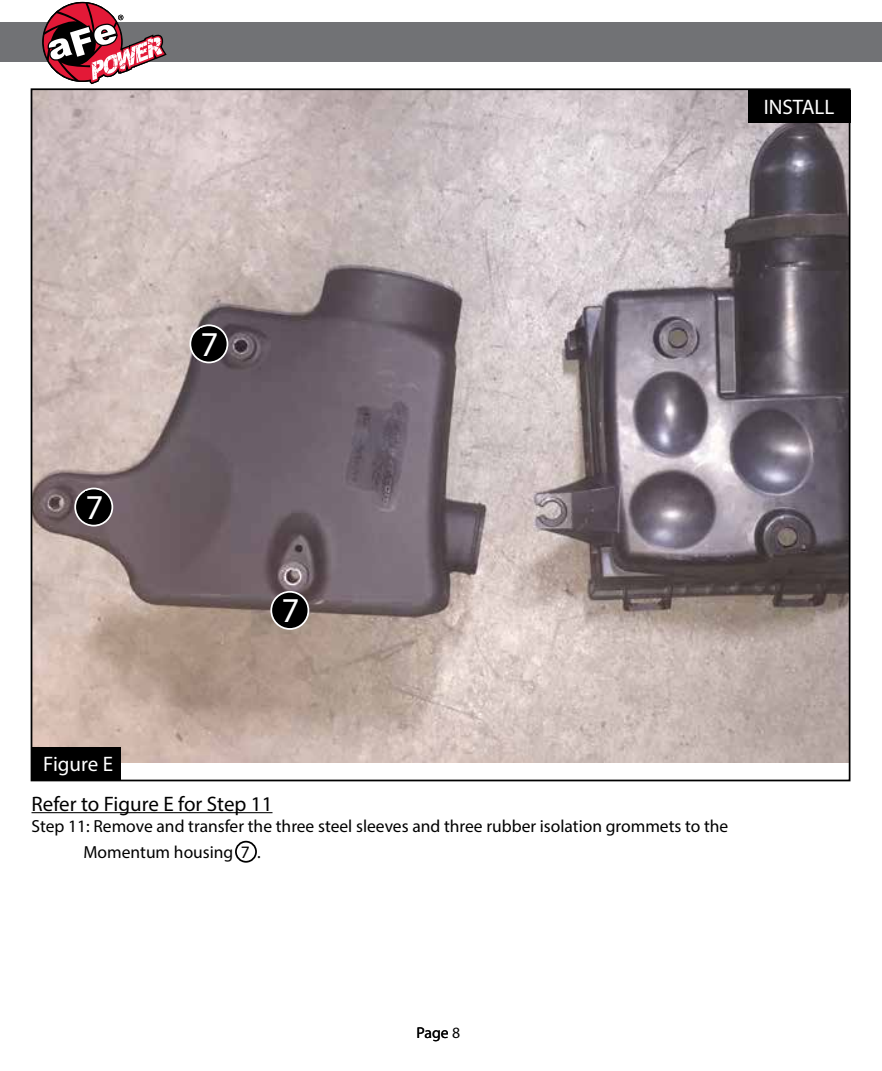
<style>
.page{position:relative;width:882px;height:1071px;background:#fff}
.page>*{position:absolute;margin:0;border:0;box-sizing:border-box;transform-origin:0 0}
.t1{font:35px "Myriad Pro";color:#fff}
.t2{font:21px "Myriad Pro";color:#000}
.t3{font:21px "Myriad Pro";color:#fff}
.t4{font:17.5px/26.2px "Myriad Pro";color:#000}
.t5{font:15.75px "Myriad Pro";color:#000}
</style>
<div class="page">
<img style="left:34px;top:91px;width:813px;height:672px">
<div style="left:0;top:23px;width:882px;height:39px;background:#717275"></div>
<svg style="left:43px;top:3px;width:124px;height:82px"></svg>
<hr style="left:32px;top:812px;width:241px;height:1px;background:#000">
<div style="left:32px;top:747px;width:89px;height:33px;background:#000"></div>
<div style="left:748px;top:90px;width:102px;height:33px;background:#000"></div>
<div style="left:271px;top:592px;width:37px;height:37px;background:#000;border-radius:50%"></div>
<div style="left:270px;top:591px;width:39px;height:39px;border:2px solid #fff;border-radius:50%"></div>
<div style="left:281px;top:595px;width:17px;height:27px;background:#000"></div>
<svg style="left:75px;top:488px;width:37px;height:38px"></svg>
<div style="left:74px;top:488px;width:39px;height:39px;border:2px solid #fff;border-radius:50%"></div>
<div style="left:85px;top:492px;width:17px;height:27px;background:#000"></div>
<div style="left:190px;top:325px;width:37px;height:37px;background:#000;border-radius:50%"></div>
<div style="left:189px;top:324px;width:39px;height:39px;border:2px solid #fff;border-radius:50%"></div>
<div style="left:201px;top:328px;width:16px;height:28px;background:#000"></div>
<div style="left:235px;top:841px;width:22px;height:22px;border:2px solid #000;border-radius:50%"></div>
<p class="t3" style="left:764px;top:94px;width:72px">INSTALL</p>
<h1 class="t1" style="left:85px;top:486px;width:19px">7</h1>
<p class="t3" style="left:43px;top:751px;width:71px">Figure E</p>
<h1 class="t1" style="left:201px;top:322px;width:19px">7</h1>
<h1 class="t1" style="left:281px;top:589px;width:19px">7</h1>
<p class="t2" style="left:32px;top:791px;width:243px">Refer to Figure E for Step 11</p>
<p class="t4" style="left:83px;top:812px;width:646px;text-indent:-52px">Step 11: Remove and transfer the three steel sleeves and three rubber isolation grommets to the<br>Momentum housing 7 .</p>
<p class="t5" style="left:416px;top:1023px;width:45px">Page 8</p>
</div>
